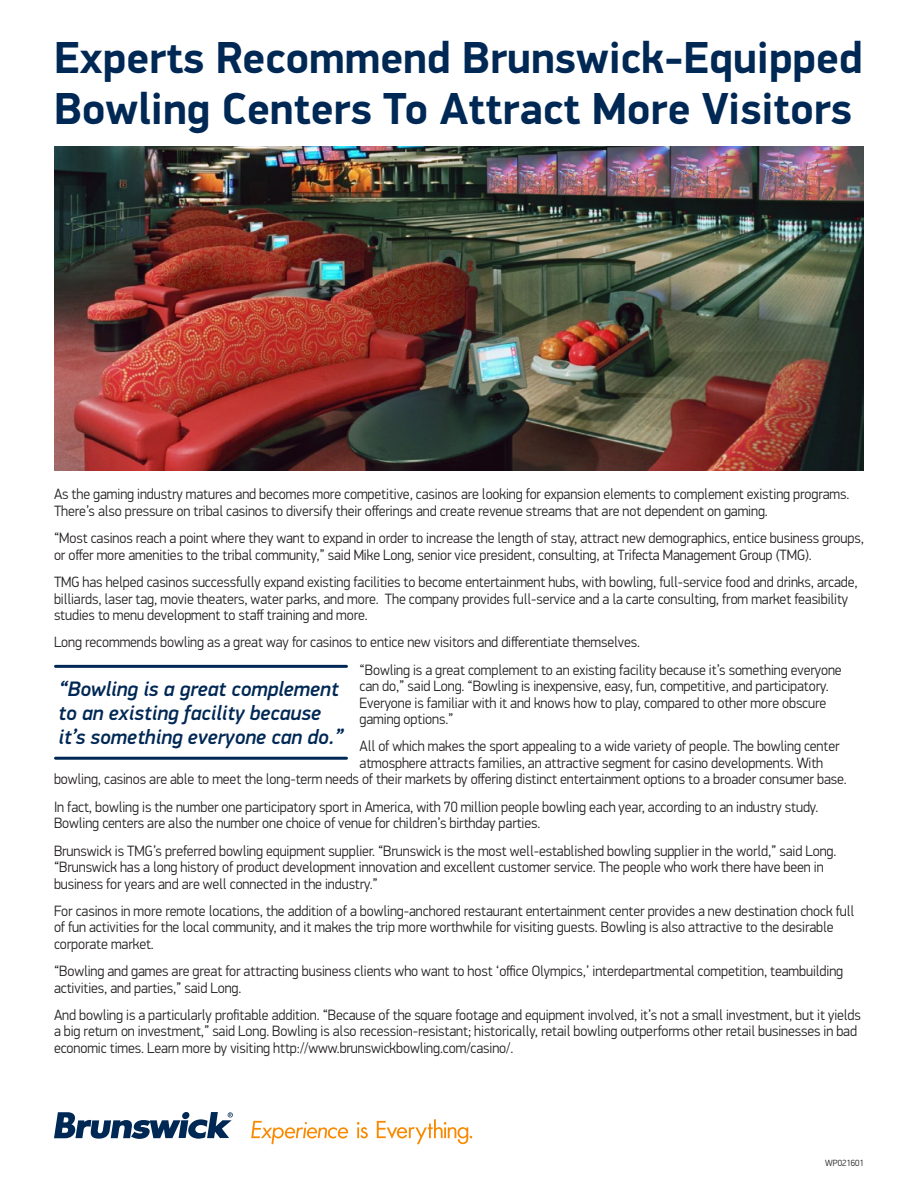
<style>
.page{position:relative;width:918px;height:1188px;background:#fff}
.page>*{position:absolute;margin:0;border:0;box-sizing:border-box;transform-origin:0 0}
.t1{font:700 45px/51px "PF Din Display Pro";color:#002855}
.t2{font:italic 500 21px/24px "PF Din Display Pro";color:#002855}
.t3{font:300 15px/16.5px "PF Din Display Pro";letter-spacing:-.005em;color:#231f20;scale:.95 1}
.t4{font:300 9px "PF Din Display Pro";color:#231f20}
</style>
<div class="page">
<hr style="left:56px;top:665px;width:290px;height:3px;background:#002855">
<hr style="left:56px;top:757px;width:290px;height:3px;background:#002855">
<img style="left:54px;top:146px;width:810px;height:324px">
<svg style="left:251px;top:1121px;width:97px;height:23px"></svg>
<svg style="left:357px;top:1122px;width:11px;height:16px"></svg>
<svg style="left:377px;top:1119px;width:95px;height:25px"></svg>
<svg style="left:54px;top:1112px;width:179px;height:27px"></svg>
<p class="t1" style="left:54px;top:33px;width:810px">Experts Recommend Brunswick-Equipped<br>Bowling Centers To Attract More Visitors</p>
<p class="t3" style="left:54px;top:486px;width:839px">As the gaming industry matures and becomes more competitive, casinos are looking for expansion elements to complement existing programs.<br>There’s also pressure on tribal casinos to diversify their offerings and create revenue streams that are not dependent on gaming.</p>
<p class="t3" style="left:54px;top:530px;width:854px">“Most casinos reach a point where they want to expand in order to increase the length of stay, attract new demographics, entice business groups, or offer more amenities to the tribal community,” said Mike Long, senior vice president, consulting, at Trifecta Management Group (TMG).</p>
<p class="t3" style="left:54px;top:574px;width:848px">TMG has helped casinos successfully expand existing facilities to become entertainment hubs, with bowling, full-service food and drinks, arcade, billiards, laser tag, movie theaters, water parks, and more. The company provides full-service and a la carte consulting, from market feasibility studies to menu development to staff training and more.</p>
<p class="t3" style="left:54px;top:634px;width:618px">Long recommends bowling as a great way for casinos to entice new visitors and differentiate themselves.</p>
<p class="t3" style="left:360px;top:661px;width:509px">“Bowling is a great complement to an existing facility because it’s something everyone can do,” said Long. “Bowling is inexpensive, easy, fun, competitive, and participatory.<br>Everyone is familiar with it and knows how to play, compared to other more obscure gaming options.”</p>
<p class="t3" style="left:360px;top:738px;width:507px">All of which makes the sport appealing to a wide variety of people. The bowling center</p>
<p class="t3" style="left:360px;top:755px;width:490px">atmosphere attracts families, an attractive segment for casino developments. With</p>
<p class="t3" style="left:54px;top:771px;width:836px">bowling, casinos are able to meet the long-term needs of their markets by offering distinct entertainment options to a broader consumer base.</p>
<p class="t3" style="left:54px;top:799px;width:806px">In fact, bowling is the number one participatory sport in America, with 70 million people bowling each year, according to an industry study.<br>Bowling centers are also the number one choice of venue for children’s birthday parties.</p>
<p class="t3" style="left:54px;top:842px;width:825px">Brunswick is TMG’s preferred bowling equipment supplier. “Brunswick is the most well-established bowling supplier in the world,” said Long. “Brunswick has a long history of product development innovation and excellent customer service. The people who work there have been in business for years and are well connected in the industry.”</p>
<p class="t3" style="left:54px;top:903px;width:844px">For casinos in more remote locations, the addition of a bowling-anchored restaurant entertainment center provides a new destination chock full of fun activities for the local community, and it makes the trip more worthwhile for visiting guests. Bowling is also attractive to the desirable corporate market.</p>
<p class="t3" style="left:54px;top:963px;width:832px">“Bowling and games are great for attracting business clients who want to host ‘office Olympics,’ interdepartmental competition, teambuilding activities, and parties,” said Long.</p>
<p class="t3" style="left:54px;top:1007px;width:851px">And bowling is a particularly profitable addition. “Because of the square footage and equipment involved, it’s not a small investment, but it yields a big return on investment,” said Long. Bowling is also recession-resistant; historically, retail bowling outperforms other retail businesses in bad economic times. Learn more by visiting http://www.brunswickbowling.com/casino/.</p>
<p class="t2" style="left:58px;top:677px;width:287px">“Bowling is a great complement to an existing facility because it’s something everyone can do.”</p>
<p class="t4" style="left:825px;top:1158px;width:40px">WP021601</p>
</div>
